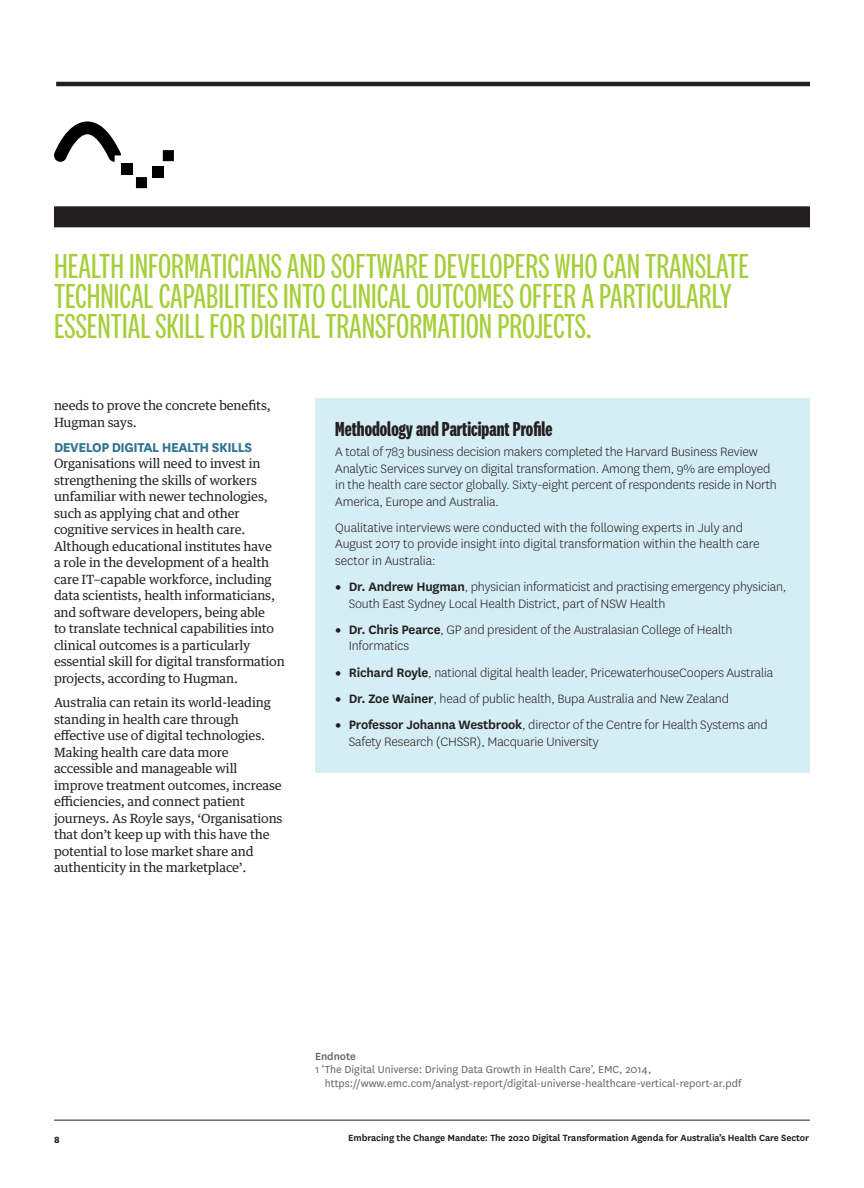
<style>
.page{position:relative;width:864px;height:1188px;background:#fff}
.page>*{position:absolute;margin:0;border:0;box-sizing:border-box;transform-origin:0 0}
.INT_CALL_OUT_ALL_CAP{font:36px/30px "National 2 Compressed";color:#a6ce39}
.SIDEBAR_B-HED{font:700 21px "National 2 Compressed";color:#231f20}
.INT_C-HED{font:700 15px "National HBR";letter-spacing:-.03em;color:#2e7390}
.SIDEBAR_TEXT{font:300 14.25px/16.5px "National HBR";letter-spacing:-.01em;color:#231f20}
.INT_BODY{font:12.75px/16.5px "Guardian Text Egyp HBR";letter-spacing:-.01em;color:#231f20}
.Footnote{font:12px/13.5px "National HBR";color:#636366}
.Footnote-2{font:500 12px "National HBR";color:#636366}
.t1{font:600 10.5px "National HBR";letter-spacing:-.01em;color:#231f20}
.t2{font:800 10.5px "National HBR";color:#231f20}
.s1{font-weight:600}
</style>
<div class="page">
<hr style="left:56px;top:82px;width:754px;height:4px;background:#231f20">
<hr style="left:54px;top:1120px;width:756px;height:1px;background:#231f20">
<div style="left:315px;top:398px;width:495px;height:375px;background:#d5eef5"></div>
<svg style="left:54px;top:121px;width:67px;height:41px"></svg>
<div style="left:122px;top:163px;width:11px;height:11px;background:#000"></div>
<svg style="left:136px;top:177px;width:11px;height:11px"></svg>
<div style="left:153px;top:167px;width:11px;height:11px;background:#000"></div>
<svg style="left:163px;top:150px;width:11px;height:11px"></svg>
<div style="left:54px;top:206px;width:756px;height:21px;background:#231f20"></div>
<p class="INT_CALL_OUT_ALL_CAP" style="left:54px;top:251px;width:697px">HEALTH INFORMATICIANS AND SOFTWARE DEVELOPERS WHO CAN TRANSLATE<br>TECHNICAL CAPABILITIES INTO CLINICAL OUTCOMES OFFER A PARTICULARLY<br>ESSENTIAL SKILL FOR DIGITAL TRANSFORMATION PROJECTS.</p>
<p class="INT_BODY" style="left:54px;top:396px;width:218px">needs to prove the concrete benefits,<br>Hugman says.</p>
<p class="INT_C-HED" style="left:54px;top:436px;width:200px">DEVELOP DIGITAL HEALTH SKILLS</p>
<p class="INT_BODY" style="left:54px;top:454px;width:232px">Organisations will need to invest in strengthening the skills of workers unfamiliar with newer technologies, such as applying chat and other cognitive services in health care.<br>Although educational institutes have<br>a role in the development of a health care IT–capable workforce, including data scientists, health informaticians, and software developers, being able<br>to translate technical capabilities into clinical outcomes is a particularly essential skill for digital transformation projects, according to Hugman.</p>
<p class="INT_BODY" style="left:54px;top:693px;width:230px">Australia can retain its world-leading standing in health care through effective use of digital technologies.<br>Making health care data more accessible and manageable will improve treatment outcomes, increase efficiencies, and connect patient journeys. As Royle says, ‘Organisations that don’t keep up with this have the potential to lose market share and authenticity in the marketplace’.</p>
<p class="SIDEBAR_B-HED" style="left:335px;top:418px;width:219px">Methodology and Participant Profile</p>
<p class="SIDEBAR_TEXT" style="left:335px;top:443px;width:443px">A total of 783 business decision makers completed the Harvard Business Review Analytic Services survey on digital transformation. Among them, 9% are employed in the health care sector globally. Sixty-eight percent of respondents reside in North America, Europe and Australia.</p>
<p class="SIDEBAR_TEXT" style="left:335px;top:519px;width:426px">Qualitative interviews were conducted with the following experts in July and<br>August 2017 to provide insight into digital transformation within the health care sector in Australia:</p>
<p class="SIDEBAR_TEXT" style="left:349px;top:578px;width:439px;text-indent:-14px"><span class="s1">• Dr. Andrew Hugman</span>, physician informaticist and practising emergency physician,<br>South East Sydney Local Health District, part of NSW Health</p>
<p class="SIDEBAR_TEXT" style="left:349px;top:621px;width:385px;text-indent:-14px"><span class="s1">• Dr. Chris Pearce</span>, GP and president of the Australasian College of Health<br>Informatics</p>
<p class="SIDEBAR_TEXT" style="left:335px;top:664px;width:440px"><span class="s1">• Richard Royle</span>, national digital health leader, PricewaterhouseCoopers Australia</p>
<p class="SIDEBAR_TEXT" style="left:335px;top:690px;width:395px"><span class="s1">• Dr. Zoe Wainer</span>, head of public health, Bupa Australia and New Zealand</p>
<p class="SIDEBAR_TEXT" style="left:349px;top:716px;width:421px;text-indent:-14px"><span class="s1">• Professor Johanna Westbrook</span>, director of the Centre for Health Systems and<br>Safety Research (CHSSR), Macquarie University</p>
<p class="Footnote-2" style="left:315px;top:1048px;width:43px">Endnote</p>
<p class="Footnote" style="left:325px;top:1062px;width:418px;text-indent:-10px">1 ‘The Digital Universe: Driving Data Growth in Health Care’, EMC, 2014, https://www.emc.com/analyst-report/digital-universe-healthcare-vertical-report-ar.pdf</p>
<p class="t2" style="left:54px;top:1133px;width:7px">8</p>
<p class="t1" style="left:348px;top:1131px;width:462px">Embracing the Change Mandate: The 2020 Digital Transformation Agenda for Australia’s Health Care Sector</p>
</div>
